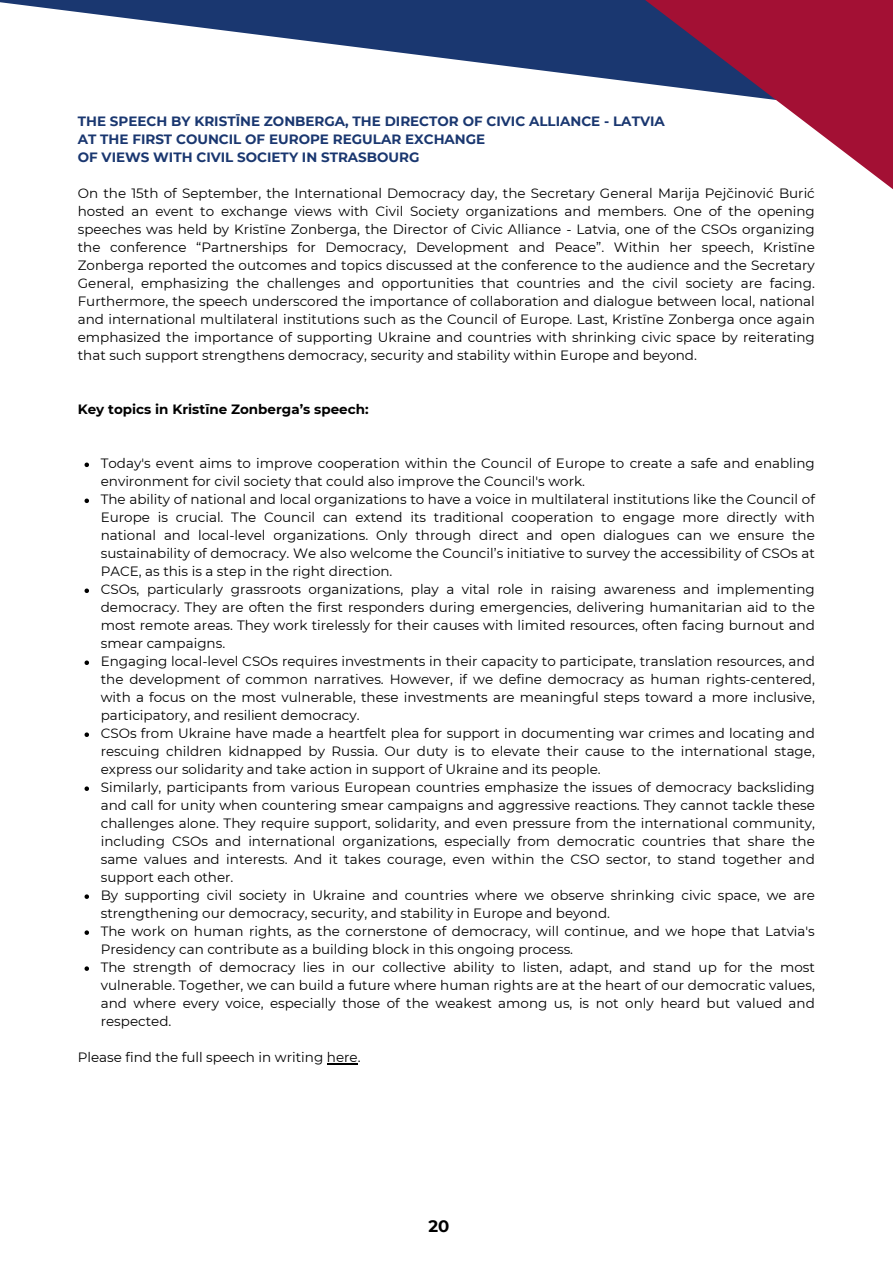
<style>
.page{position:relative;width:893px;height:1264px;background:#fff}
.page>*{position:absolute;margin:0;border:0;box-sizing:border-box;transform-origin:0 0}
.t1{font:700 16.5px "Montserrat";color:#000}
.t2{font:13.5px/18px "Montserrat";color:#000;text-align:justify}
.t3{font:700 13.5px "Montserrat";color:#1a3770}
.t4{font:700 13.5px "Montserrat";color:#000}
</style>
<div class="page">
<svg style="left:84px;top:462px;width:5px;height:5px"></svg>
<svg style="left:84px;top:498px;width:5px;height:5px"></svg>
<svg style="left:84px;top:588px;width:5px;height:5px"></svg>
<svg style="left:84px;top:660px;width:5px;height:5px"></svg>
<svg style="left:84px;top:732px;width:5px;height:5px"></svg>
<svg style="left:84px;top:786px;width:5px;height:5px"></svg>
<svg style="left:84px;top:894px;width:5px;height:4px"></svg>
<svg style="left:84px;top:930px;width:5px;height:4px"></svg>
<svg style="left:84px;top:966px;width:5px;height:4px"></svg>
<hr style="left:327px;top:1063px;width:31px;height:1px;background:#000">
<svg style="left:0;top:0;width:449px;height:59px;fill:#1a3770"></svg>
<svg style="left:449px;top:0;width:443px;height:189px"></svg>
<p class="t3" style="left:78px;top:113px;width:588px">THE SPEECH BY KRISTĪNE ZONBERGA, THE DIRECTOR OF CIVIC ALLIANCE - LATVIA</p>
<p class="t3" style="left:78px;top:131px;width:409px">AT THE FIRST COUNCIL OF EUROPE REGULAR EXCHANGE</p>
<p class="t3" style="left:78px;top:149px;width:343px">OF VIEWS WITH CIVIL SOCIETY IN STRASBOURG</p>
<p class="t2" style="left:78px;top:184px;width:738px">On the 15th of September, the International Democracy day, the Secretary General Marija Pejčinović Burić hosted an event to exchange views with Civil Society organizations and members. One of the opening speeches was held by Kristīne Zonberga, the Director of Civic Alliance - Latvia, one of the CSOs organizing the conference “Partnerships for Democracy, Development and Peace”. Within her speech, Kristīne Zonberga reported the outcomes and topics discussed at the conference to the audience and the Secretary General, emphasizing the challenges and opportunities that countries and the civil society are facing.<br>Furthermore, the speech underscored the importance of collaboration and dialogue between local, national and international multilateral institutions such as the Council of Europe. Last, Kristīne Zonberga once again emphasized the importance of supporting Ukraine and countries with shrinking civic space by reiterating that such support strengthens democracy, security and stability within Europe and beyond.</p>
<p class="t4" style="left:78px;top:401px;width:292px">Key topics in Kristīne Zonberga’s speech:</p>
<p class="t2" style="left:101px;top:454px;width:715px">Today's event aims to improve cooperation within the Council of Europe to create a safe and enabling environment for civil society that could also improve the Council's work.</p>
<p class="t2" style="left:101px;top:490px;width:715px">The ability of national and local organizations to have a voice in multilateral institutions like the Council of Europe is crucial. The Council can extend its traditional cooperation to engage more directly with national and local-level organizations. Only through direct and open dialogues can we ensure the sustainability of democracy. We also welcome the Council’s initiative to survey the accessibility of CSOs at PACE, as this is a step in the right direction.</p>
<p class="t2" style="left:101px;top:580px;width:715px">CSOs, particularly grassroots organizations, play a vital role in raising awareness and implementing democracy. They are often the first responders during emergencies, delivering humanitarian aid to the most remote areas. They work tirelessly for their causes with limited resources, often facing burnout and smear campaigns.</p>
<p class="t2" style="left:101px;top:652px;width:715px">Engaging local-level CSOs requires investments in their capacity to participate, translation resources, and the development of common narratives. However, if we define democracy as human rights-centered, with a focus on the most vulnerable, these investments are meaningful steps toward a more inclusive, participatory, and resilient democracy.</p>
<p class="t2" style="left:101px;top:724px;width:715px">CSOs from Ukraine have made a heartfelt plea for support in documenting war crimes and locating and rescuing children kidnapped by Russia. Our duty is to elevate their cause to the international stage, express our solidarity and take action in support of Ukraine and its people.</p>
<p class="t2" style="left:101px;top:778px;width:715px">Similarly, participants from various European countries emphasize the issues of democracy backsliding and call for unity when countering smear campaigns and aggressive reactions. They cannot tackle these challenges alone. They require support, solidarity, and even pressure from the international community, including CSOs and international organizations, especially from democratic countries that share the same values and interests. And it takes courage, even within the CSO sector, to stand together and support each other.</p>
<p class="t2" style="left:101px;top:886px;width:715px">By supporting civil society in Ukraine and countries where we observe shrinking civic space, we are strengthening our democracy, security, and stability in Europe and beyond.</p>
<p class="t2" style="left:101px;top:922px;width:715px">The work on human rights, as the cornerstone of democracy, will continue, and we hope that Latvia's<br>Presidency can contribute as a building block in this ongoing process.</p>
<p class="t2" style="left:101px;top:958px;width:715px">The strength of democracy lies in our collective ability to listen, adapt, and stand up for the most vulnerable. Together, we can build a future where human rights are at the heart of our democratic values, and where every voice, especially those of the weakest among us, is not only heard but valued and respected.</p>
<p class="t2" style="left:78px;top:1048px;width:284px">Please find the full speech in writing here.</p>
<p class="t1" style="left:428px;top:1216px;width:22px">20</p>
</div>
